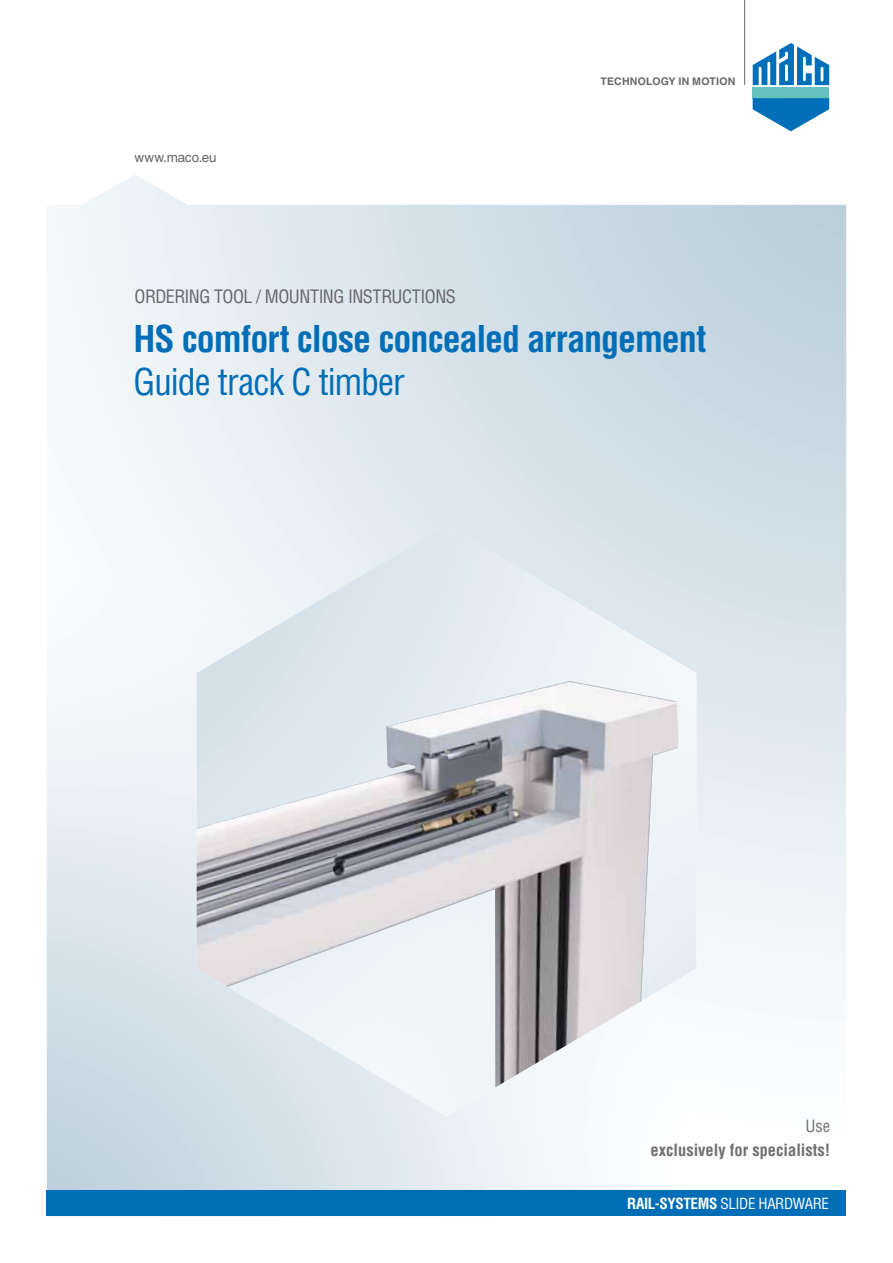
<style>
.page{position:relative;width:893px;height:1263px;background:#fff}
.page>*{position:absolute;margin:0;border:0;box-sizing:border-box;transform-origin:0 0}
.t1{font:700 condensed 36px "MACO Helvetica";letter-spacing:-.025em;color:#006eb7}
.t2{font:condensed 36px "MACO Helvetica";letter-spacing:-.03em;color:#006eb7}
.t3{font:condensed 18px "MACO Helvetica";letter-spacing:-.03em;color:#66656a}
.t4{font:700 condensed 16.5px "MACO Helvetica";color:#706f6f}
.t5{font:condensed 16.5px "MACO Helvetica";color:#706f6f}
.t6{font:condensed 15px "MACO Helvetica";letter-spacing:-.025em;color:#fff}
.t7{font:13.5px "Helvetica Linotype";letter-spacing:-.015em;color:#66656a}
.t8{font:700 10.5px "Helvetica Linotype";letter-spacing:.02em;color:#66656a}
.s1{font-weight:700}
</style>
<div class="page">
<div style="left:753px;top:87px;width:76px;height:11px;background:#66c1be"></div>
<svg style="left:753px;top:98px;width:76px;height:33px"></svg>
<svg style="left:753px;top:43px;width:76px;height:42px"></svg>
<hr style="left:744px;top:0;width:1px;height:85px;background:#66656a">
<img style="left:47px;top:175px;width:799px;height:1016px">
<div style="left:47px;top:1191px;width:799px;height:25px;background:#006eb7"></div>
<img style="left:197px;top:525px;width:499px;height:591px">
<img style="left:197px;top:681px;width:481px;height:406px">
<p class="t7" style="left:135px;top:149px;width:84px">www.maco.eu</p>
<p class="t3" style="left:135px;top:285px;width:323px">ORDERING TOOL / MOUNTING INSTRUCTIONS</p>
<p class="t8" style="left:601px;top:75px;width:137px">TECHNOLOGY IN MOTION</p>
<p class="t1" style="left:134px;top:315px;width:574px">HS comfort close concealed arrangement</p>
<p class="t2" style="left:134px;top:360px;width:273px">Guide track C timber</p>
<p class="t5" style="left:805px;top:1116px;width:26px">Use</p>
<p class="t4" style="left:651px;top:1139px;width:181px">exclusively for specialists!</p>
<p class="t6" style="left:627px;top:1194px;width:203px"><span class="s1">RAIL-SYSTEMS</span> SLIDE HARDWARE</p>
</div>
